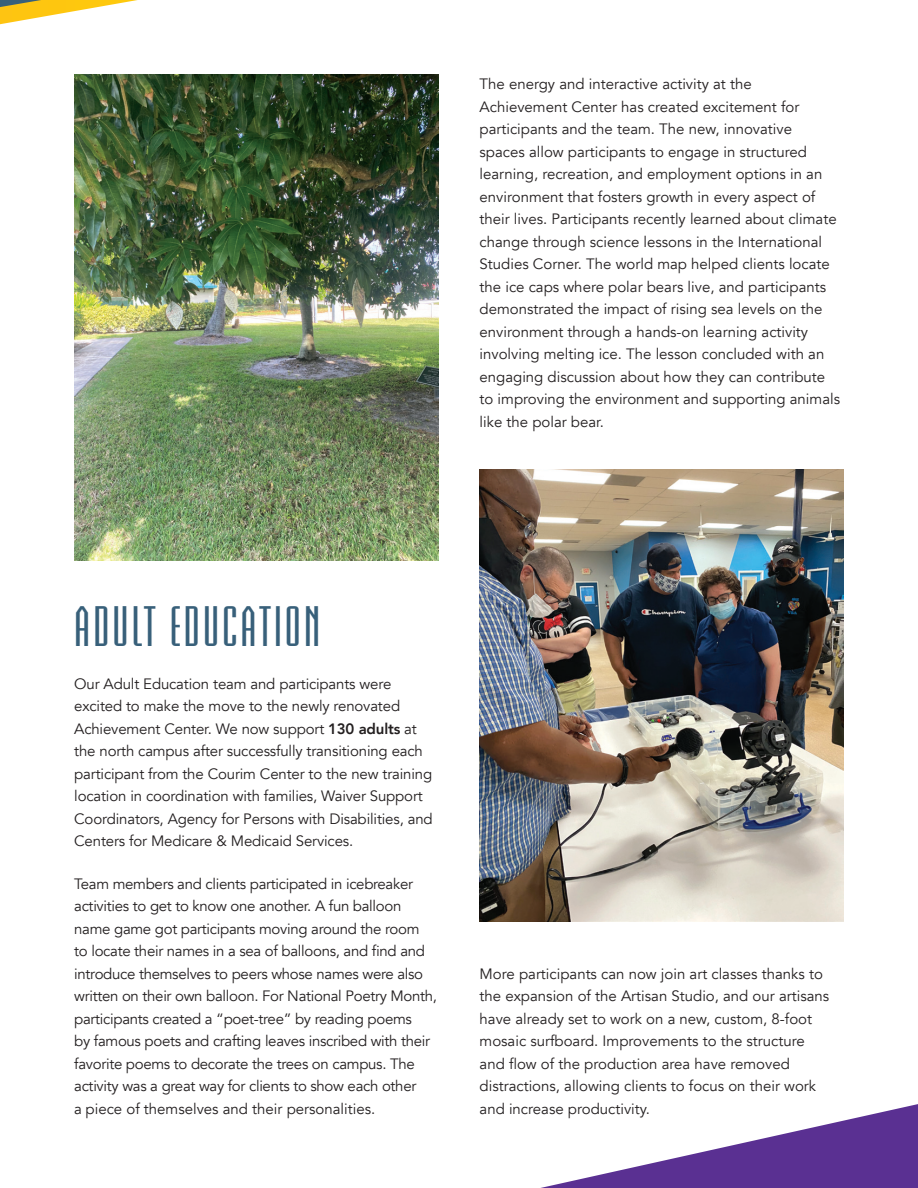
<style>
.page{position:relative;width:918px;height:1188px;background:#fff}
.page>*{position:absolute;margin:0;border:0;box-sizing:border-box;transform-origin:0 0}
.t1{font:600 condensed 48px "Briem Akademi Std";letter-spacing:.065em;color:#38607a}
.t2{font:15px/22.5px "Avenir";color:#231f20}
.t3{font:15px/22.5px "Avenir";letter-spacing:-.02em;color:#231f20}
.s1{font-weight:800}
</style>
<div class="page">
<svg style="left:0;top:0;width:138px;height:24px"></svg>
<svg style="left:541px;top:1104px;width:377px;height:84px"></svg>
<img style="left:74px;top:74px;width:365px;height:486px">
<img style="left:479px;top:469px;width:365px;height:452px">
<p class="t2" style="left:480px;top:73px;width:362px">The energy and interactive activity at the Achievement Center has created excitement for participants and the team. The new, innovative spaces allow participants to engage in structured learning, recreation, and employment options in an environment that fosters growth in every aspect of their lives. Participants recently learned about climate change through science lessons in the International Studies Corner. The world map helped clients locate the ice caps where polar bears live, and participants demonstrated the impact of rising sea levels on the environment through a hands-on learning activity involving melting ice. The lesson concluded with an engaging discussion about how they can contribute to improving the environment and supporting animals like the polar bear.</p>
<p class="t1" style="left:74px;top:600px;width:247px">ADULT EDUCATION</p>
<p class="t2" style="left:74px;top:672px;width:360px">Our Adult Education team and participants were excited to make the move to the newly renovated Achievement Center. We now support <span class="s1">130 adults</span> at the north campus after successfully transitioning each participant from the Courim Center to the new training location in coordination with families, Waiver Support Coordinators, Agency for Persons with Disabilities, and Centers for Medicare &amp; Medicaid Services.</p>
<p class="t3" style="left:74px;top:873px;width:364px">Team members and clients participated in icebreaker activities to get to know one another. A fun balloon name game got participants moving around the room<br>to locate their names in a sea of balloons, and find and introduce themselves to peers whose names were also written on their own balloon. For National Poetry Month, participants created a “poet-tree” by reading poems<br>by famous poets and crafting leaves inscribed with their favorite poems to decorate the trees on campus. The activity was a great way for clients to show each other<br>a piece of themselves and their personalities.</p>
<p class="t2" style="left:480px;top:963px;width:351px">More participants can now join art classes thanks to the expansion of the Artisan Studio, and our artisans have already set to work on a new, custom, 8-foot mosaic surfboard. Improvements to the structure and flow of the production area have removed distractions, allowing clients to focus on their work and increase productivity.</p>
</div>
